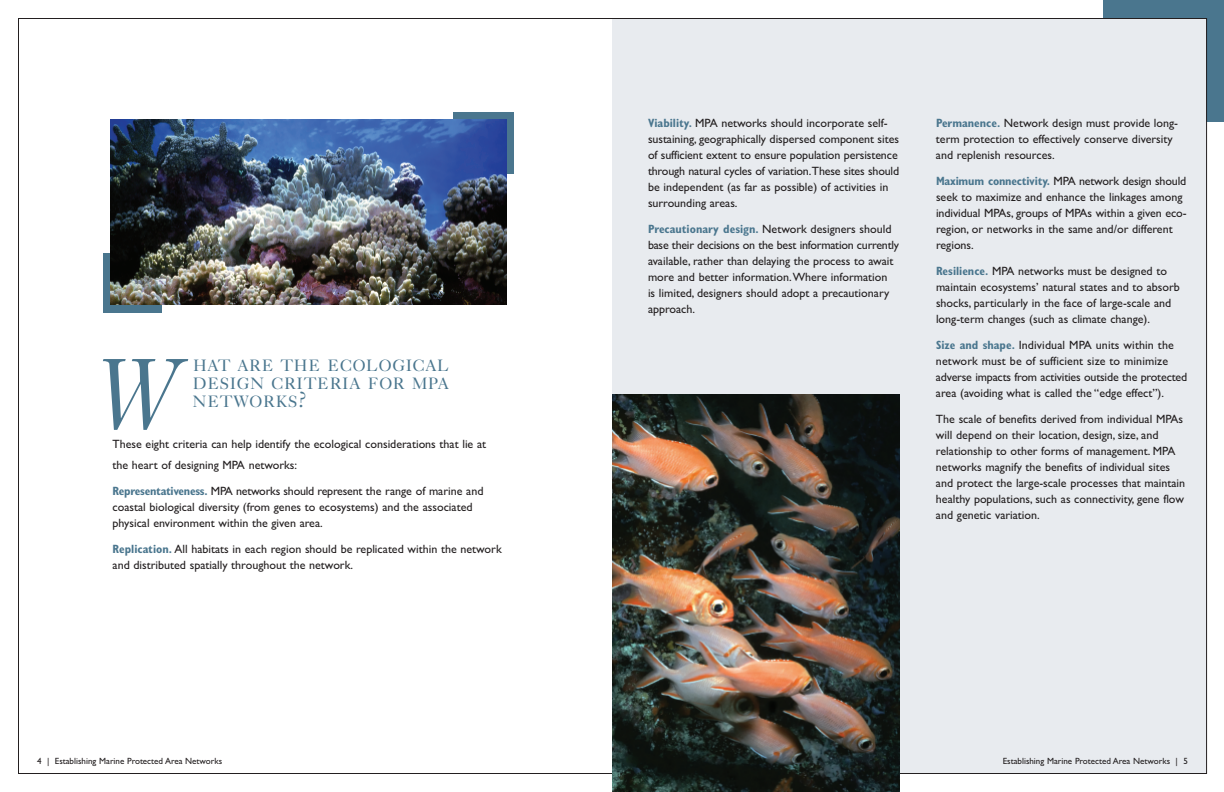
<style>
.page{position:relative;width:1224px;height:792px;background:#fff}
.page>*{position:absolute;margin:0;border:0;box-sizing:border-box;transform-origin:0 0}
.t1{font:100.7px "Caslon Five Forty Italic Os F";color:#4a768e}
.t2{font:16.5px/18px "Caslon Five Forty Roman SC";letter-spacing:.04em;color:#4a768e;text-align:justify}
.t3{font:12px/16px "Gill Sans";color:#231f20}
.t4{font:9px "Gill Sans";color:#231f20}
.s1{font-size:22px}
.s2{font-weight:700;font-stretch:condensed;color:#4a768e}
</style>
<div class="page">
<div style="left:1103px;top:0;width:121px;height:122px;background:#4a768e"></div>
<div style="left:613px;top:18px;width:593px;height:755px;background:#e8ebef"></div>
<div style="left:453px;top:112px;width:61px;height:61px;background:#4a768e"></div>
<div style="left:103px;top:253px;width:59px;height:59px;background:#4a768e"></div>
<img style="left:111px;top:119px;width:396px;height:186px">
<img style="left:612px;top:395px;width:288px;height:397px">
<h1 class="t1" style="left:95px;top:359px;width:85px">W</h1>
<h2 class="t2" style="left:193px;top:358px;width:258px">HAT ARE THE ECOLOGICAL DESIGN CRITERIA FOR MPA NETWORKS<span class="s1">?</span></h2>
<p class="t3" style="left:113px;top:433px;width:375px;line-height:21.4px">These eight criteria can help identify the ecological considerations that lie at the heart of designing MPA networks:</p>
<p class="t3" style="left:113px;top:483px;width:372px"><span class="s2">Representativeness.</span> MPA networks should represent the range of marine and coastal biological diversity (from genes to ecosystems) and the associated physical environment within the given area.</p>
<p class="t3" style="left:113px;top:541px;width:391px"><span class="s2">Replication.</span> All habitats in each region should be replicated within the network and distributed spatially throughout the network.</p>
<p class="t3" style="left:648px;top:115px;width:253px"><span class="s2">Viability.</span> MPA networks should incorporate self&shy;sustaining, geographically dispersed component sites of sufficient extent to ensure population persistence through natural cycles of variation.These sites should be independent (as far as possible) of activities in surrounding areas.</p>
<p class="t3" style="left:648px;top:221px;width:252px"><span class="s2">Precautionary design.</span> Network designers should base their decisions on the best information currently available, rather than delaying the process to await more and better information.Where information<br>is limited, designers should adopt a precautionary approach.</p>
<p class="t3" style="left:936px;top:115px;width:244px"><span class="s2">Permanence.</span> Network design must provide long&shy;term protection to effectively conserve diversity and replenish resources.</p>
<p class="t3" style="left:936px;top:173px;width:252px"><span class="s2">Maximum connectivity.</span> MPA network design should seek to maximize and enhance the linkages among individual MPAs, groups of MPAs within a given eco&shy;region, or networks in the same and/or different regions.</p>
<p class="t3" style="left:936px;top:263px;width:245px"><span class="s2">Resilience.</span> MPA networks must be designed to maintain ecosystems’ natural states and to absorb shocks, particularly in the face of large-scale and long-term changes (such as climate change).</p>
<p class="t3" style="left:936px;top:337px;width:253px"><span class="s2">Size and shape.</span> Individual MPA units within the network must be of sufficient size to minimize adverse impacts from activities outside the protected area (avoiding what is called the “edge effect”).</p>
<p class="t3" style="left:936px;top:411px;width:251px">The scale of benefits derived from individual MPAs will depend on their location, design, size, and relationship to other forms of management. MPA networks magnify the benefits of individual sites and protect the large-scale processes that maintain healthy populations, such as connectivity, gene flow and genetic variation.</p>
<p class="t4" style="left:37px;top:756px;width:187px">4 | Establishing Marine Protected Area Networks</p>
<p class="t4" style="left:1003px;top:756px;width:187px">Establishing Marine Protected Area Networks | 5</p>
</div>
